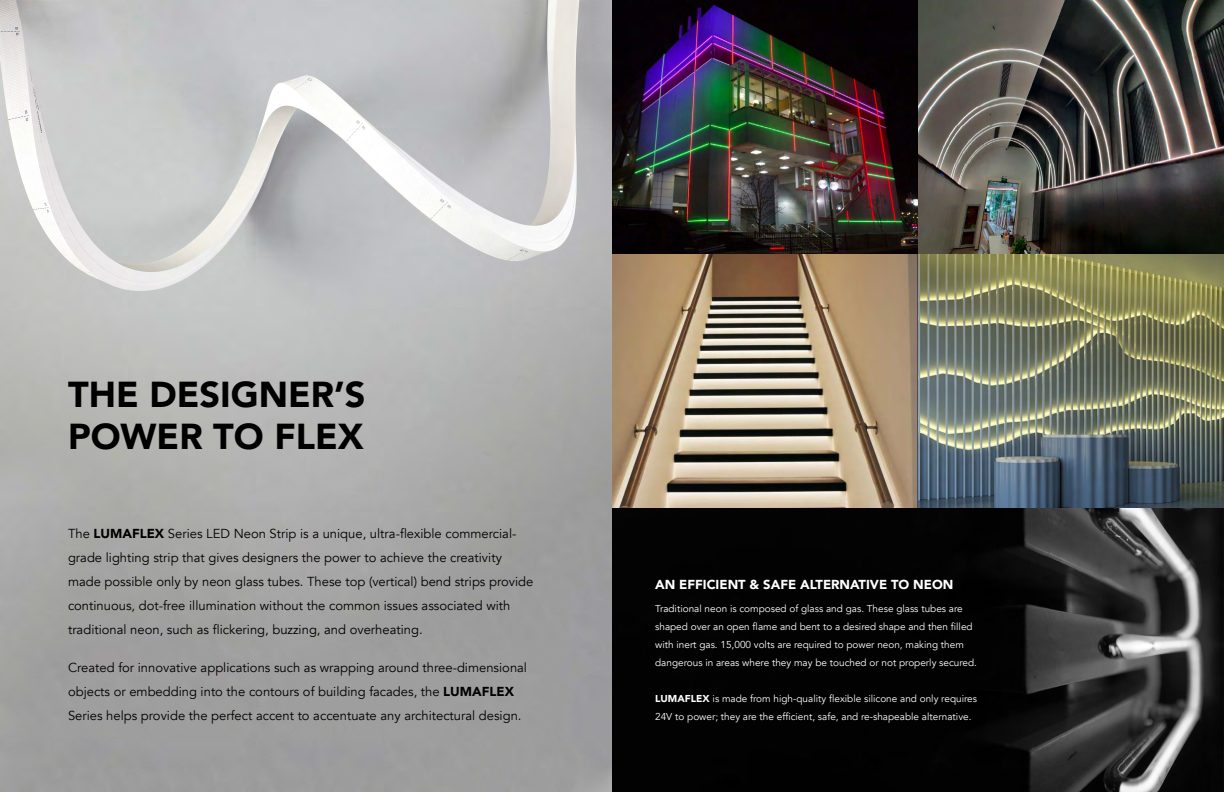
<style>
.page{position:relative;width:1224px;height:792px;background:#fff}
.page>*{position:absolute;margin:0;border:0;box-sizing:border-box;transform-origin:0 0}
.t1{font:900 36px/42px "Avenir";color:#000}
.t2{font:13px/24px "Avenir";color:#000}
.t3{font:900 13px "Avenir";color:#fff}
.t4{font:10px/18px "Avenir";color:#fff}
.s1{font-weight:900}
</style>
<div class="page">
<img style="left:0;top:0;width:612px;height:792px">
<svg style="left:612px;top:508px;width:612px;height:284px;background:#151515"></svg>
<img style="left:918px;top:254px;width:306px;height:254px">
<img style="left:918px;top:0;width:306px;height:254px">
<svg style="left:612px;top:254px;width:306px;height:254px;background:#a59176"></svg>
<img style="left:612px;top:0;width:306px;height:254px">
<h1 class="t1" style="left:68px;top:373px;width:299px">THE DESIGNER’S<br>POWER TO FLEX</h1>
<p class="t2" style="left:68px;top:522px;width:467px">The <span class="s1">LUMAFLEX</span> Series LED Neon Strip is a unique, ultra-flexible commercial&shy;grade lighting strip that gives designers the power to achieve the creativity made possible only by neon glass tubes. These top (vertical) bend strips provide continuous, dot-free illumination without the common issues associated with traditional neon, such as flickering, buzzing, and overheating.</p>
<p class="t2" style="left:68px;top:656px;width:461px">Created for innovative applications such as wrapping around three-dimensional objects or embedding into the contours of building facades, the <span class="s1">LUMAFLEX<br></span>Series helps provide the perfect accent to accentuate any architectural design.</p>
<p class="t3" style="left:655px;top:573px;width:300px">AN EFFICIENT &amp; SAFE ALTERNATIVE TO NEON</p>
<p class="t4" style="left:655px;top:600px;width:323px">Traditional neon is composed of glass and gas. These glass tubes are shaped over an open flame and bent to a desired shape and then filled with inert gas. 15,000 volts are required to power neon, making them dangerous in areas where they may be touched or not properly secured.</p>
<p class="t4" style="left:655px;top:690px;width:323px"><span class="s1">LUMAFLEX</span> is made from high-quality flexible silicone and only requires<br>24V to power; they are the efficient, safe, and re-shapeable alternative.</p>
</div>
